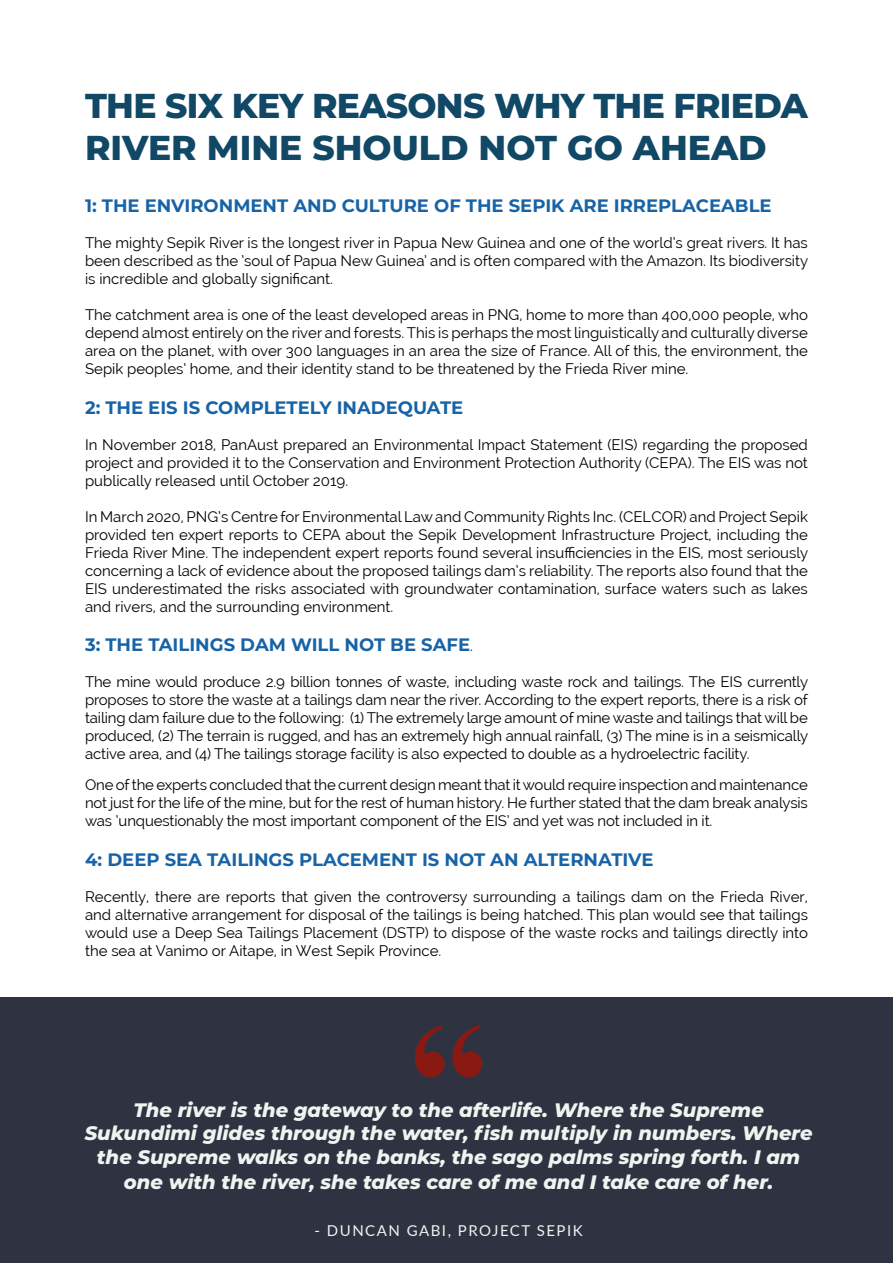
<style>
.page{position:relative;width:893px;height:1263px;background:#fff}
.page>*{position:absolute;margin:0;border:0;box-sizing:border-box;transform-origin:0 0}
.t1{font:700 160.5px "Times New Roman";color:#8b1913}
.t2{font:800 34.5px/41.4px "Montserrat";letter-spacing:-.02em;color:#104865}
.t3{font:italic 800 19.5px/23.4px "Montserrat";color:#ecf5ef;text-align:center}
.t4{font:700 18px "Montserrat";color:#1763a7}
.t5{font:15px/18px "Raleway";color:#000;text-align:justify}
.t6{font:15px "Lato";letter-spacing:.1em;color:#ecf5ef}
.s1{font-family:"Raleway";font-weight:400;font-size:15px;color:#000}
</style>
<div class="page">
<div style="left:0;top:997px;width:893px;height:266px;background:#2f3341"></div>
<h2 class="t2" style="left:85px;top:84px;width:724px">THE SIX KEY REASONS WHY THE FRIEDA<br>RIVER MINE SHOULD NOT GO AHEAD</h2>
<p class="t4" style="left:85px;top:193px;width:688px">1: THE ENVIRONMENT AND CULTURE OF THE SEPIK ARE IRREPLACEABLE</p>
<p class="t5" style="left:85px;top:234px;width:725px">The mighty Sepik River is the longest river in Papua New Guinea and one of the world’s great rivers. It has been described as the ’soul of Papua New Guinea’ and is often compared with the Amazon. Its biodiversity is incredible and globally significant.</p>
<p class="t5" style="left:85px;top:306px;width:724px">The catchment area is one of the least developed areas in PNG, home to more than 400,000 people, who depend almost entirely on the river and forests. This is perhaps the most linguistically and culturally diverse area on the planet, with over 300 languages in an area the size of France. All of this, the environment, the Sepik peoples’ home, and their identity stand to be threatened by the Frieda River mine.</p>
<p class="t4" style="left:85px;top:394px;width:380px">2: THE EIS IS COMPLETELY INADEQUATE</p>
<p class="t5" style="left:85px;top:435px;width:724px">In November 2018, PanAust prepared an Environmental Impact Statement (EIS) regarding the proposed project and provided it to the Conservation and Environment Protection Authority (CEPA). The EIS was not publically released until October 2019.</p>
<p class="t5" style="left:85px;top:507px;width:725px">In March 2020, PNG’s Centre for Environmental Law and Community Rights Inc. (CELCOR) and Project Sepik provided ten expert reports to CEPA about the Sepik Development Infrastructure Project, including the Frieda River Mine. The independent expert reports found several insufficiencies in the EIS, most seriously concerning a lack of evidence about the proposed tailings dam’s reliability. The reports also found that the EIS underestimated the risks associated with groundwater contamination, surface waters such as lakes and rivers, and the surrounding environment.</p>
<p class="t4" style="left:85px;top:632px;width:389px">3: THE TAILINGS DAM WILL NOT BE SAFE<span class="s1">.</span></p>
<p class="t5" style="left:85px;top:673px;width:725px">The mine would produce 2.9 billion tonnes of waste, including waste rock and tailings. The EIS currently proposes to store the waste at a tailings dam near the river. According to the expert reports, there is a risk of tailing dam failure due to the following: (1) The extremely large amount of mine waste and tailings that will be produced, (2) The terrain is rugged, and has an extremely high annual rainfall, (3) The mine is in a seismically active area, and (4) The tailings storage facility is also expected to double as a hydroelectric facility.</p>
<p class="t5" style="left:85px;top:776px;width:724px">One of the experts concluded that the current design meant that it would require inspection and maintenance not just for the life of the mine, but for the rest of human history. He further stated that the dam break analysis was ‘unquestionably the most important component of the EIS’ and yet was not included in it.</p>
<p class="t4" style="left:85px;top:847px;width:570px">4: DEEP SEA TAILINGS PLACEMENT IS NOT AN ALTERNATIVE</p>
<p class="t5" style="left:85px;top:888px;width:724px">Recently, there are reports that given the controversy surrounding a tailings dam on the Frieda River, and alternative arrangement for disposal of the tailings is being hatched. This plan would see that tailings would use a Deep Sea Tailings Placement (DSTP) to dispose of the waste rocks and tailings directly into the sea at Vanimo or Aitape, in West Sepik Province.</p>
<h1 class="t1" style="left:408px;top:964px;width:82px">“</h1>
<h3 class="t3" style="left:85px;top:1097px;width:729px">The river is the gateway to the afterlife. Where the Supreme<br>Sukundimi glides through the water, fish multiply in numbers. Where the Supreme walks on the banks, the sago palms spring forth. I am</h3>
<h3 class="t3" style="left:124px;top:1169px;width:651px">one with the river, she takes care of me and I take care of her.</h3>
<p class="t6" style="left:314px;top:1220px;width:270px">- DUNCAN GABI, PROJECT SEPIK</p>
</div>
